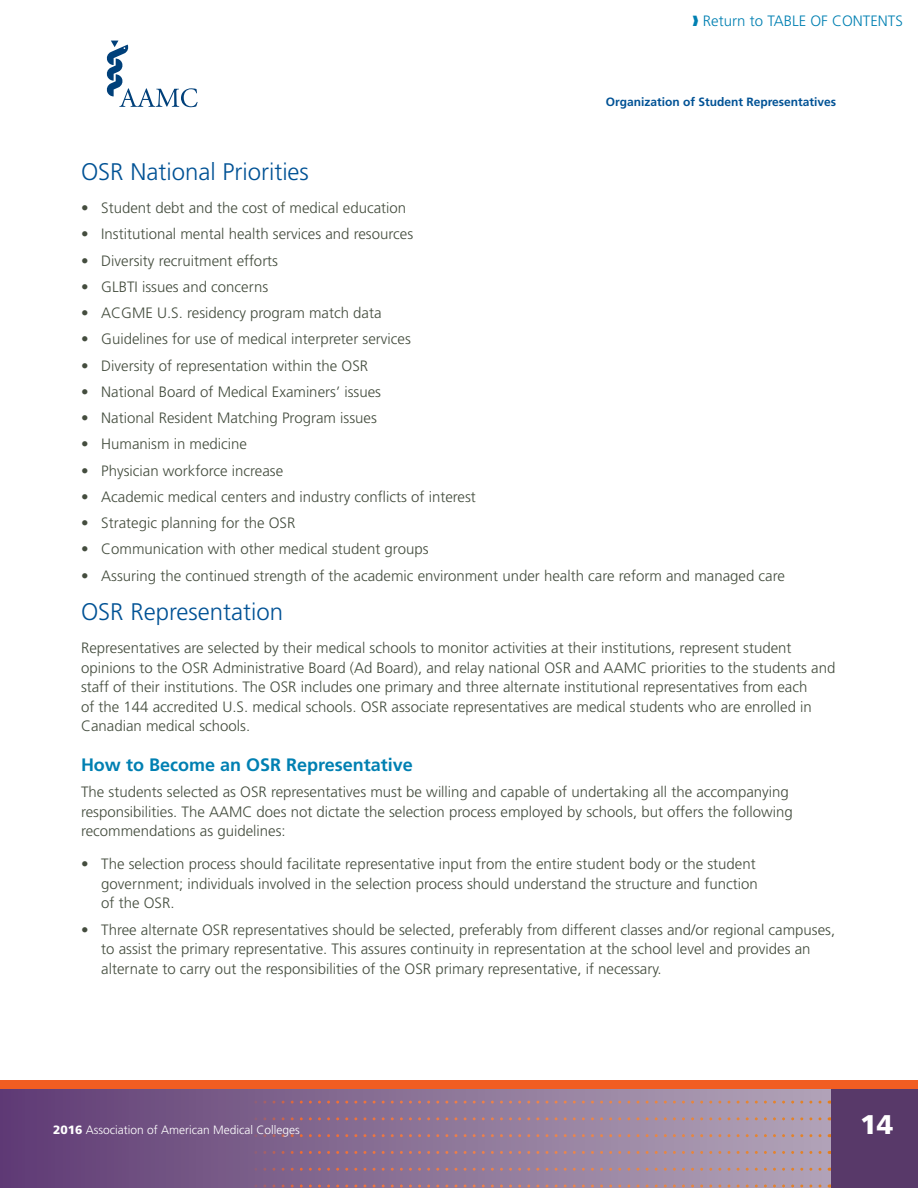
<style>
.page{position:relative;width:918px;height:1188px;background:#fff}
.page>*{position:absolute;margin:0;border:0;box-sizing:border-box;transform-origin:0 0}
.t1{font:900 27px "Frutiger";color:#fff}
.t2{font:300 24px "Frutiger";color:#005295}
.t3{font:700 18px "Frutiger";color:#0080b2}
.t4{font:300 15px/19.5px "Frutiger";color:#444d3e}
.t5{font:300 15px "Frutiger";color:#0080b2}
.t6{font:300 12px "Frutiger";color:#fff}
.t7{font:700 12px "Frutiger";color:#005295}
.s1{font-weight:900}
</style>
<div class="page">
<div style="left:0;top:1084px;width:918px;height:104px;background:#583969"></div>
<div style="left:0;top:1082px;width:831px;height:106px;background:linear-gradient(to right,#613d75,#b4a6b7)"></div>
<svg style="left:229px;top:1151px;width:591px;height:3px;background:#a77e89"></svg>
<svg style="left:229px;top:1184px;width:591px;height:3px;background:#a57e8b"></svg>
<svg style="left:229px;top:1117px;width:591px;height:3px;background:#a67e8a"></svg>
<svg style="left:229px;top:1168px;width:591px;height:3px;background:#a67e8a"></svg>
<svg style="left:229px;top:1101px;width:591px;height:3px;background:#a67e8a"></svg>
<svg style="left:229px;top:1134px;width:591px;height:3px;background:#a67e89"></svg>
<svg style="left:106px;top:41px;width:92px;height:66px"></svg>
<div style="left:0;top:1080px;width:918px;height:9px;background:#f15d22"></div>
<p class="t5" style="left:693px;top:13px;width:212px">❱ Return to TABLE OF CONTENTS</p>
<p class="t7" style="left:606px;top:95px;width:232px">Organization of Student Representatives</p>
<h2 class="t2" style="left:81px;top:158px;width:229px">OSR National Priorities</h2>
<p class="t4" style="left:81px;top:198px;width:327px">• Student debt and the cost of medical education</p>
<p class="t4" style="left:81px;top:225px;width:334px">• Institutional mental health services and resources</p>
<p class="t4" style="left:81px;top:251px;width:199px">• Diversity recruitment efforts</p>
<p class="t4" style="left:81px;top:277px;width:189px">• GLBTI issues and concerns</p>
<p class="t4" style="left:81px;top:303px;width:302px">• ACGME U.S. residency program match data</p>
<p class="t4" style="left:81px;top:330px;width:331px">• Guidelines for use of medical interpreter services</p>
<p class="t4" style="left:81px;top:356px;width:289px">• Diversity of representation within the OSR</p>
<p class="t4" style="left:81px;top:382px;width:302px">• National Board of Medical Examiners’ issues</p>
<p class="t4" style="left:81px;top:408px;width:297px">• National Resident Matching Program issues</p>
<p class="t4" style="left:81px;top:435px;width:168px">• Humanism in medicine</p>
<p class="t4" style="left:81px;top:461px;width:204px">• Physician workforce increase</p>
<p class="t4" style="left:81px;top:487px;width:396px">• Academic medical centers and industry conflicts of interest</p>
<p class="t4" style="left:81px;top:513px;width:216px">• Strategic planning for the OSR</p>
<p class="t4" style="left:81px;top:540px;width:349px">• Communication with other medical student groups</p>
<p class="t4" style="left:81px;top:566px;width:706px">• Assuring the continued strength of the academic environment under health care reform and managed care</p>
<h2 class="t2" style="left:81px;top:598px;width:204px">OSR Representation</h2>
<p class="t4" style="left:81px;top:639px;width:756px">Representatives are selected by their medical schools to monitor activities at their institutions, represent student opinions to the OSR Administrative Board (Ad Board), and relay national OSR and AAMC priorities to the students and staff of their institutions. The OSR includes one primary and three alternate institutional representatives from each<br>of the 144 accredited U.S. medical schools. OSR associate representatives are medical students who are enrolled in Canadian medical schools.</p>
<p class="t3" style="left:81px;top:754px;width:333px">How to Become an OSR Representative</p>
<p class="t4" style="left:81px;top:783px;width:713px">The students selected as OSR representatives must be willing and capable of undertaking all the accompanying responsibilities. The AAMC does not dictate the selection process employed by schools, but offers the following recommendations as guidelines:</p>
<p class="t4" style="left:101px;top:855px;width:658px;text-indent:-20px">• The selection process should facilitate representative input from the entire student body or the student government; individuals involved in the selection process should understand the structure and function of the OSR.</p>
<p class="t4" style="left:101px;top:920px;width:736px;text-indent:-20px">• Three alternate OSR representatives should be selected, preferably from different classes and/or regional campuses, to assist the primary representative. This assures continuity in representation at the school level and provides an alternate to carry out the responsibilities of the OSR primary representative, if necessary.</p>
<p class="t6" style="left:53px;top:1123px;width:248px"><span class="s1">2016</span> Association of American Medical Colleges</p>
<h1 class="t1" style="left:860px;top:1108px;width:35px">14</h1>
</div>
